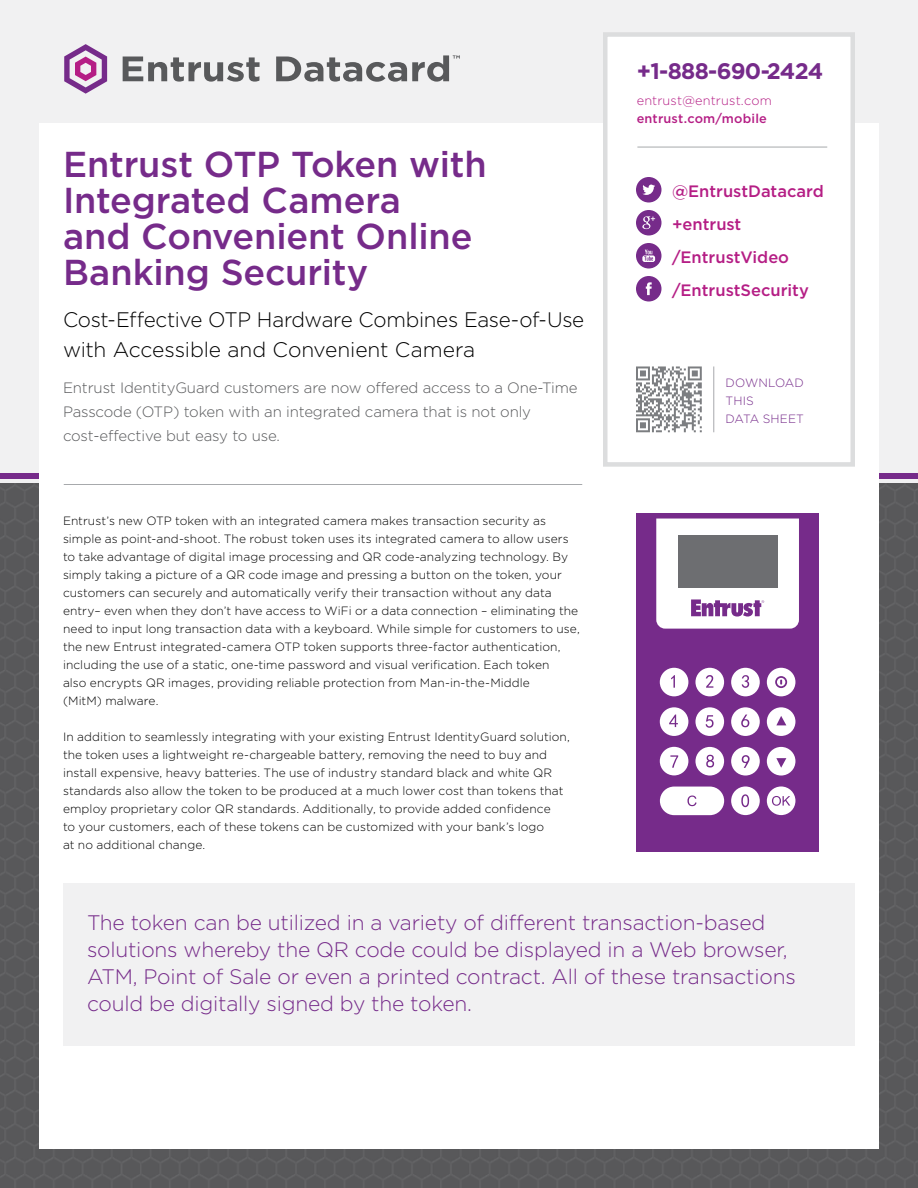
<style>
.page{position:relative;width:918px;height:1188px;background:#f1f1f2}
.page>*{position:absolute;margin:0;border:0;box-sizing:border-box;transform-origin:0 0}
.Header_1{font:500 36px/36px "Gotham";letter-spacing:-.005em;color:#762b8a}
.Contact_Details_-_Ph{font:700 22.5px "Gotham";letter-spacing:-.03em;color:#762b8a}
.Pull_Quote{font:300 21px/27px "Gotham";letter-spacing:-.01em;color:#762b8a}
.Header_1_Subhead{font:300 21px/30px "Gotham";letter-spacing:-.015em;color:#000}
.Contact_Details_-_So{font:500 16.5px "Gotham";color:#b51e85}
.Intro_Text{font:300 15px/24px "Gotham";letter-spacing:-.01em;color:#58595b}
.Contact_Details_-_We{font:300 12.75px/18px "Gotham";letter-spacing:.01em;color:#b51e85}
.Main_Body_Text{font:300 12px/18px "Gotham";letter-spacing:.005em;color:#000}
.t1{font:300 12px/18px "Gotham";letter-spacing:.01em;color:#762b8a}
.s1{font-weight:500}
</style>
<div class="page">
<div style="left:0;top:473px;width:918px;height:5px;background:#762b8a"></div>
<div style="left:0;top:483px;width:918px;height:705px;background:#58585a"></div>
<div style="left:39px;top:123px;width:840px;height:1026px;background:#fff"></div>
<div style="left:603px;top:32px;width:252px;height:435px;background:#fff;border:4px solid #dcddde"></div>
<hr style="left:64px;top:484px;width:518px;height:1px;background:#a7a9ac">
<svg style="left:636px;top:177px;width:25px;height:25px"></svg>
<svg style="left:636px;top:210px;width:25px;height:26px"></svg>
<svg style="left:636px;top:243px;width:25px;height:25px"></svg>
<svg style="left:636px;top:276px;width:25px;height:26px"></svg>
<hr style="left:714px;top:366px;width:1px;height:66px;background:#a7a9ac">
<hr style="left:637px;top:147px;width:190px;height:1px;background:#a7a9ac">
<svg style="left:123px;top:57px;width:137px;height:25px"></svg>
<svg style="left:276px;top:55px;width:184px;height:27px"></svg>
<svg style="left:64px;top:44px;width:43px;height:50px"></svg>
<svg style="left:636px;top:366px;width:66px;height:66px"></svg>
<div style="left:63px;top:883px;width:792px;height:163px;background:#f1f1f2"></div>
<div style="left:636px;top:513px;width:183px;height:338px;background:#762b8a"></div>
<svg style="left:656px;top:519px;width:143px;height:110px;background:#f1ebf3"></svg>
<div style="left:767px;top:668px;width:28px;height:28px;background:#fff;border-radius:50%"></div>
<div style="left:660px;top:668px;width:28px;height:28px;background:#fff;border-radius:50%"></div>
<div style="left:767px;top:747px;width:28px;height:29px;background:#fff;border-radius:50%"></div>
<div style="left:767px;top:707px;width:28px;height:29px;background:#fff;border-radius:50%"></div>
<div style="left:660px;top:747px;width:28px;height:28px;background:#fff;border-radius:50%"></div>
<div style="left:767px;top:786px;width:28px;height:29px;background:#fff;border-radius:50%"></div>
<div style="left:731px;top:668px;width:29px;height:28px;background:#fff;border-radius:50%"></div>
<div style="left:731px;top:747px;width:29px;height:29px;background:#fff;border-radius:50%"></div>
<div style="left:731px;top:707px;width:29px;height:29px;background:#fff;border-radius:50%"></div>
<div style="left:695px;top:668px;width:29px;height:28px;background:#fff;border-radius:50%"></div>
<div style="left:695px;top:747px;width:29px;height:29px;background:#fff;border-radius:50%"></div>
<div style="left:695px;top:707px;width:29px;height:29px;background:#fff;border-radius:50%"></div>
<div style="left:660px;top:707px;width:28px;height:29px;background:#fff;border-radius:50%"></div>
<div style="left:731px;top:786px;width:29px;height:29px;background:#fff;border-radius:50%"></div>
<div style="left:660px;top:787px;width:64px;height:28px;background:#fff;border-radius:14px"></div>
<svg style="left:671px;top:675px;width:4px;height:13px"></svg>
<svg style="left:706px;top:675px;width:7px;height:13px"></svg>
<svg style="left:742px;top:675px;width:7px;height:13px"></svg>
<svg style="left:741px;top:715px;width:8px;height:12px"></svg>
<svg style="left:706px;top:715px;width:8px;height:13px"></svg>
<svg style="left:669px;top:715px;width:9px;height:12px"></svg>
<svg style="left:670px;top:755px;width:8px;height:13px"></svg>
<svg style="left:706px;top:755px;width:8px;height:12px"></svg>
<svg style="left:742px;top:755px;width:8px;height:13px"></svg>
<svg style="left:741px;top:794px;width:8px;height:13px"></svg>
<svg style="left:776px;top:716px;width:10px;height:9px"></svg>
<svg style="left:776px;top:758px;width:10px;height:10px"></svg>
<svg style="left:775px;top:676px;width:12px;height:12px"></svg>
<svg style="left:687px;top:796px;width:10px;height:10px"></svg>
<svg style="left:772px;top:796px;width:18px;height:10px"></svg>
<div style="left:678px;top:535px;width:99px;height:53px;background:#6d6e71"></div>
<p class="Header_1" style="left:63px;top:145px;width:425px">Entrust OTP Token with<br>Integrated Camera<br>and Convenient Online<br>Banking Security</p>
<p class="Header_1_Subhead" style="left:63px;top:304px;width:523px">Cost-Effective OTP Hardware Combines Ease‑ of‑ Use with Accessible and Convenient Camera</p>
<p class="Intro_Text" style="left:63px;top:375px;width:516px">Entrust IdentityGuard customers are now offered access to a One-Time<br>Passcode (OTP) token with an integrated camera that is not only cost-effective but easy to use.</p>
<p class="Main_Body_Text" style="left:63px;top:512px;width:518px">Entrust’s new OTP token with an integrated camera makes transaction security as simple as point-and-shoot. The robust token uses its integrated camera to allow users to take advantage of digital image processing and QR code-analyzing technology. By simply taking a picture of a QR code image and pressing a button on the token, your customers can securely and automatically verify their transaction without any data entry– even when they don’t have access to WiFi or a data connection – eliminating the need to input long transaction data with a keyboard. While simple for customers to use, the new Entrust integrated-camera OTP token supports three-factor authentication, including the use of a static, one-time password and visual verification. Each token<br>also encrypts QR images, providing reliable protection from Man-in-the-Middle<br>(MitM) malware.</p>
<p class="Main_Body_Text" style="left:63px;top:728px;width:508px">In addition to seamlessly integrating with your existing Entrust IdentityGuard solution, the token uses a lightweight re-chargeable battery, removing the need to buy and install expensive, heavy batteries. The use of industry standard black and white QR standards also allow the token to be produced at a much lower cost than tokens that employ proprietary color QR standards. Additionally, to provide added confidence<br>to your customers, each of these tokens can be customized with your bank’s logo<br>at no additional change.</p>
<p class="Contact_Details_-_Ph" style="left:637px;top:58px;width:188px">+1-888-690-2424</p>
<p class="Contact_Details_-_We" style="left:637px;top:91px;width:137px">entrust@entrust.com <span class="s1">entrust.com/mobile</span></p>
<p class="Contact_Details_-_So" style="left:672px;top:181px;width:153px">@EntrustDatacard</p>
<p class="Contact_Details_-_So" style="left:672px;top:214px;width:71px">+entrust</p>
<p class="Contact_Details_-_So" style="left:672px;top:247px;width:119px">/EntrustVideo</p>
<p class="Contact_Details_-_So" style="left:672px;top:280px;width:138px">/EntrustSecurity</p>
<p class="t1" style="left:726px;top:374px;width:80px">DOWNLOAD<br>THIS<br>DATA SHEET</p>
<p class="Pull_Quote" style="left:87px;top:908px;width:710px">The token can be utilized in a variety of different transaction-based solutions whereby the QR code could be displayed in a Web browser, ATM, Point of Sale or even a printed contract. All of these transactions could be digitally signed by the token.</p>
</div>
